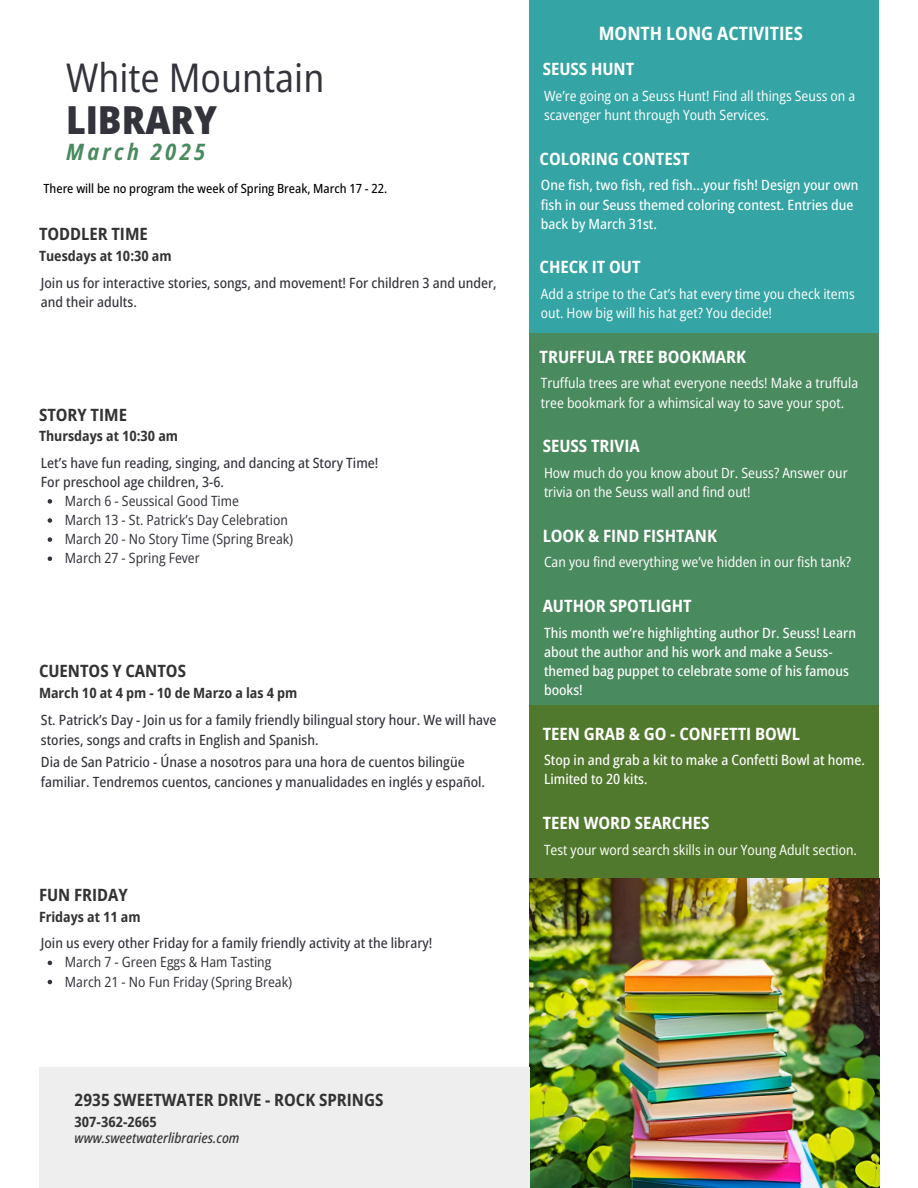
<style>
.page{position:relative;width:918px;height:1188px;background:#fff}
.page>*{position:absolute;margin:0;border:0;box-sizing:border-box;transform-origin:0 0}
.t1{font:semi-condensed 39.45px "Open Sans";color:#33333b}
.t2{font:800 semi-condensed 38.55px "Open Sans";color:#33333b}
.t3{font:italic 700 semi-condensed 22.5px "Open Sans";letter-spacing:.15em;color:#4a8a5f}
.t4{font:700 semi-condensed 18.45px "Open Sans";color:#fff}
.t5{font:700 semi-condensed 16.95px "Open Sans";color:#fff}
.t6{font:700 semi-condensed 16.95px "Open Sans";color:#333}
.t7{font:500 semi-condensed 14.1px/19.6px "Open Sans";color:#33333b}
.t8{font:semi-condensed 14.1px/19.2px "Open Sans";color:#fff}
.t9{font:500 semi-condensed 14.1px/19.2px "Open Sans";color:#fff}
.t10{font:semi-condensed 14.1px "Open Sans";color:#33333b}
.t11{font:700 semi-condensed 14.1px "Open Sans";color:#333}
.t12{font:italic 500 semi-condensed 14.1px "Open Sans";color:#333}
.t13{font:500 semi-condensed 12.6px "Open Sans";color:#000}
</style>
<div class="page">
<div style="left:529px;top:0;width:350px;height:340px;background:#34a4a4"></div>
<div style="left:529px;top:333px;width:350px;height:391px;background:#4a8a5f"></div>
<div style="left:529px;top:706px;width:350px;height:172px;background:#51792d"></div>
<img style="left:529px;top:878px;width:350px;height:310px">
<div style="left:39px;top:1067px;width:490px;height:121px;background:#eee"></div>
<svg style="left:48px;top:499px;width:4px;height:5px"></svg>
<svg style="left:48px;top:518px;width:4px;height:5px"></svg>
<svg style="left:48px;top:537px;width:4px;height:5px"></svg>
<svg style="left:48px;top:556px;width:4px;height:5px"></svg>
<svg style="left:48px;top:961px;width:4px;height:4px"></svg>
<svg style="left:48px;top:980px;width:4px;height:4px"></svg>
<h2 class="t1" style="left:66px;top:50px;width:260px">White Mountain</h2>
<h1 class="t2" style="left:66px;top:93px;width:152px">LIBRARY</h1>
<h3 class="t3" style="left:66px;top:136px;width:141px">March 2025</h3>
<h5 class="t13" style="left:44px;top:180px;width:345px">There will be no program the week of Spring Break, March 17 - 22.</h5>
<h4 class="t6" style="left:39px;top:222px;width:110px">TODDLER TIME</h4>
<h5 class="t11" style="left:39px;top:246px;width:134px">Tuesdays at 10:30 am</h5>
<p class="t7" style="left:41px;top:273px;width:457px;line-height:19px">Join us for interactive stories, songs, and movement! For children 3 and under, and their adults.</p>
<h4 class="t6" style="left:39px;top:402px;width:90px">STORY TIME</h4>
<h5 class="t11" style="left:39px;top:426px;width:141px">Thursdays at 10:30 am</h5>
<h5 class="t7" style="left:41px;top:453px;width:339px;line-height:19.2px">Let’s have fun reading, singing, and dancing at Story Time!<br>For preschool age children, 3-6.</h5>
<p class="t10" style="left:65px;top:491px;width:176px">March 6 - Seussical Good Time</p>
<p class="t10" style="left:65px;top:510px;width:225px">March 13 - St. Patrick’s Day Celebration</p>
<p class="t10" style="left:65px;top:529px;width:230px">March 20 - No Story Time (Spring Break)</p>
<p class="t10" style="left:65px;top:548px;width:136px">March 27 - Spring Fever</p>
<h4 class="t6" style="left:39px;top:659px;width:149px">CUENTOS Y CANTOS</h4>
<h4 class="t11" style="left:39px;top:683px;width:260px">March 10 at 4 pm - 10 de Marzo a las 4 pm</h4>
<h5 class="t7" style="left:41px;top:710px;width:457px">St. Patrick’s Day - Join us for a family friendly bilingual story hour. We will have stories, songs and crafts in English and Spanish.</h5>
<h5 class="t7" style="left:41px;top:752px;width:446px">Dia de San Patricio - Únase a nosotros para una hora de cuentos bilingüe familiar. Tendremos cuentos, canciones y manualidades en inglés y español.</h5>
<h4 class="t6" style="left:39px;top:883px;width:90px">FUN FRIDAY</h4>
<h6 class="t11" style="left:39px;top:907px;width:103px">Fridays at 11 am</h6>
<h6 class="t7" style="left:41px;top:933px;width:393px">Join us every other Friday for a family friendly activity at the library!</h6>
<h4 class="t10" style="left:65px;top:952px;width:208px">March 7 - Green Eggs &amp; Ham Tasting</h4>
<h5 class="t10" style="left:65px;top:971px;width:229px">March 21 - No Fun Friday (Spring Break)</h5>
<h5 class="t6" style="left:75px;top:1088px;width:310px">2935 SWEETWATER DRIVE - ROCK SPRINGS</h5>
<h4 class="t11" style="left:75px;top:1112px;width:84px">307-362-2665</h4>
<h5 class="t12" style="left:75px;top:1128px;width:166px">www.sweetwaterlibraries.com</h5>
<h4 class="t4" style="left:599px;top:21px;width:205px">MONTH LONG ACTIVITIES</h4>
<h4 class="t5" style="left:543px;top:57px;width:93px">SEUSS HUNT</h4>
<h6 class="t8" style="left:544px;top:86px;width:313px">We’re going on a Seuss Hunt! Find all things Seuss on a scavenger hunt through Youth Services.</h6>
<h4 class="t5" style="left:540px;top:147px;width:152px">COLORING CONTEST</h4>
<h6 class="t9" style="left:541px;top:175px;width:319px">One fish, two fish, red fish...your fish! Design your own fish in our Seuss themed coloring contest. Entries due back by March 31st.</h6>
<h5 class="t5" style="left:540px;top:255px;width:103px">CHECK IT OUT</h5>
<h4 class="t8" style="left:541px;top:284px;width:315px">Add a stripe to the Cat’s hat every time you check items out. How big will his hat get? You decide!</h4>
<h5 class="t5" style="left:540px;top:345px;width:208px">TRUFFULA TREE BOOKMARK</h5>
<h5 class="t8" style="left:541px;top:373px;width:319px">Truffula trees are what everyone needs! Make a truffula tree bookmark for a whimsical way to save your spot.</h5>
<h4 class="t5" style="left:543px;top:434px;width:99px">SEUSS TRIVIA</h4>
<h5 class="t8" style="left:544px;top:463px;width:305px">How much do you know about Dr. Seuss? Answer our trivia on the Seuss wall and find out!</h5>
<p class="t5" style="left:543px;top:524px;width:176px">LOOK &amp; FIND FISHTANK</p>
<p class="t8" style="left:544px;top:552px;width:309px">Can you find everything we’ve hidden in our fish tank?</p>
<h4 class="t5" style="left:543px;top:594px;width:151px">AUTHOR SPOTLIGHT</h4>
<h6 class="t9" style="left:544px;top:622px;width:313px">This month we’re highlighting author Dr. Seuss! Learn about the author and his work and make a Seuss&shy;themed bag puppet to celebrate some of his famous books!</h6>
<h4 class="t5" style="left:543px;top:721px;width:259px">TEEN GRAB &amp; GO - CONFETTI BOWL</h4>
<h5 class="t9" style="left:544px;top:750px;width:322px">Stop in and grab a kit to make a Confetti Bowl at home.<br>Limited to 20 kits.</h5>
<h4 class="t5" style="left:543px;top:811px;width:168px">TEEN WORD SEARCHES</h4>
<h6 class="t8" style="left:544px;top:840px;width:314px">Test your word search skills in our Young Adult section.</h6>
</div>
